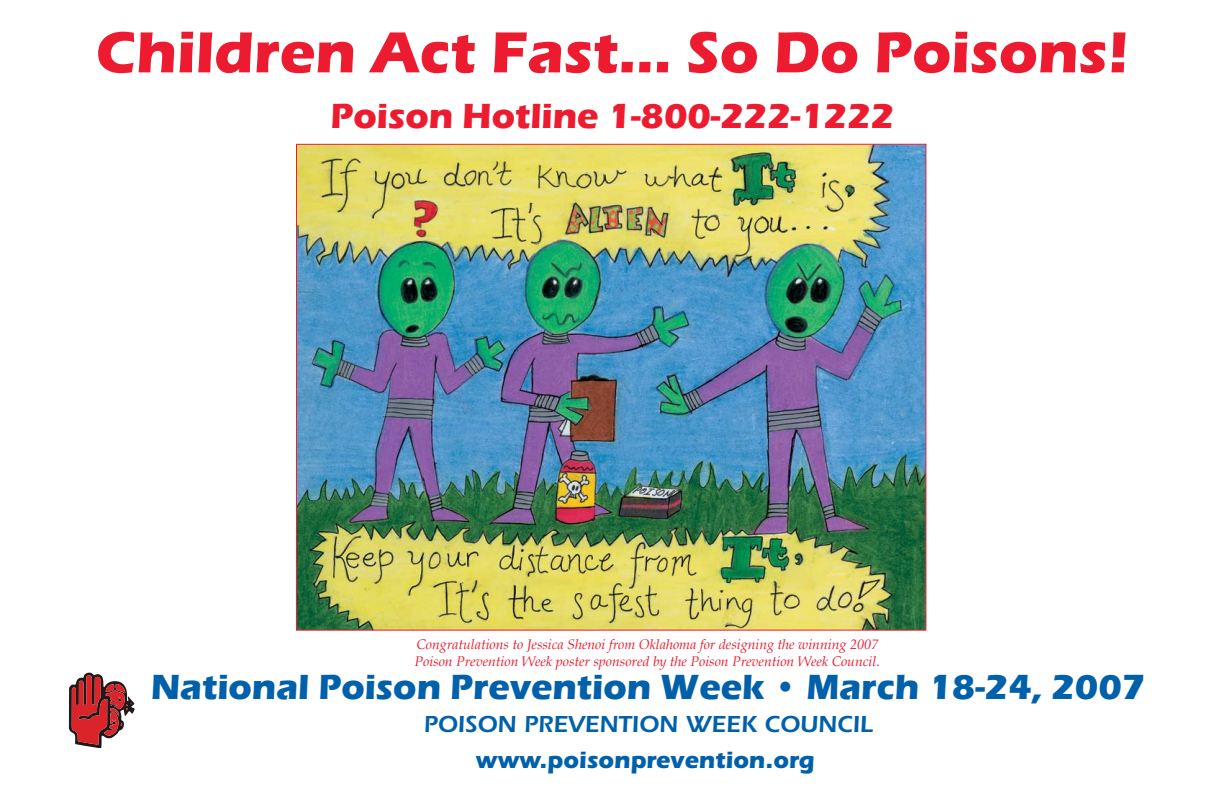
<style>
.page{position:relative;width:1224px;height:792px;background:#fff}
.page>*{position:absolute;margin:0;border:0;box-sizing:border-box;transform-origin:0 0}
.t1{font:700 60px "Eras ITC";color:#ed1b2f}
.t2{font:700 36px "Eras ITC";color:#0061aa}
.t3{font:700 36px "Eras ITC";color:#ed1b2f}
.t4{font:600 24px "Itc Eras";color:#0061aa}
.t5{font:700 24px "Itc Eras";color:#0061aa}
.t6{font:italic 14px/16.8px "Book Antiqua";color:#ed1b2f}
</style>
<div class="page">
<img style="left:298px;top:146px;width:626px;height:482px">
<svg style="left:69px;top:673px;width:66px;height:74px"></svg>
<h1 class="t1" style="left:96px;top:18px;width:1035px">Children Act Fast... So Do Poisons!</h1>
<h2 class="t3" style="left:330px;top:96px;width:565px">Poison Hotline 1-800-222-1222</h2>
<p class="t6" style="left:415px;top:636px;width:467px">Congratulations to Jessica Shenoi from Oklahoma for designing the winning 2007<br>Poison Prevention Week poster sponsored by the Poison Prevention Week Council.</p>
<h2 class="t2" style="left:151px;top:667px;width:996px">National Poison Prevention Week • March 18-24, 2007</h2>
<h3 class="t4" style="left:424px;top:711px;width:450px">POISON PREVENTION WEEK COUNCIL</h3>
<h3 class="t5" style="left:476px;top:746px;width:341px">www.poisonprevention.org</h3>
</div>
